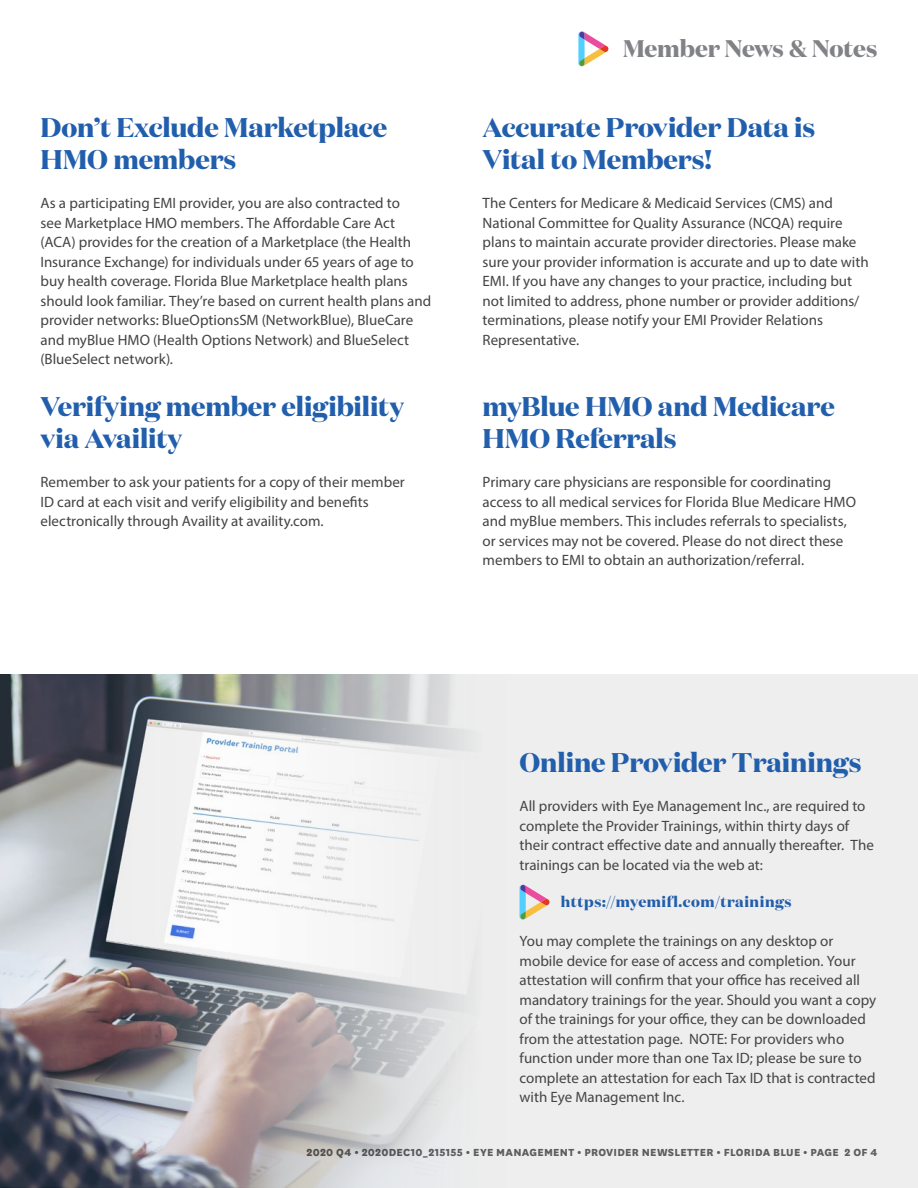
<style>
.page{position:relative;width:918px;height:1188px;background:#fff}
.page>*{position:absolute;margin:0;border:0;box-sizing:border-box;transform-origin:0 0}
.t1{font:700 27px/32.4px "Domaine Display";letter-spacing:-.005em;color:#215eac}
.t2{font:700 24px "Domaine Display";letter-spacing:-.005em;color:#808285}
.t3{font:15px/19.5px "Myriad Pro";color:#444344}
.t4{font:15px/19.5px "Myriad Pro";color:#444}
.t5{font:700 15px "Domaine Display";letter-spacing:.035em;color:#215eac}
.t6{font:800 12px "National";letter-spacing:.02em;color:#636466}
</style>
<div class="page">
<div style="left:160px;top:675px;width:758px;height:513px;background:#eee"></div>
<img style="left:0;top:675px;width:466px;height:513px">
<svg style="left:519px;top:885px;width:31px;height:35px"></svg>
<svg style="left:578px;top:31px;width:30px;height:35px"></svg>
<h1 class="t1" style="left:40px;top:111px;width:348px">Don’t Exclude Marketplace<br>HMO members</h1>
<p class="t3" style="left:40px;top:193px;width:392px">As a participating EMI provider, you are also contracted to<br>see Marketplace HMO members. The Affordable Care Act (ACA) provides for the creation of a Marketplace (the Health Insurance Exchange) for individuals under 65 years of age to buy health coverage. Florida Blue Marketplace health plans should look familiar. They’re based on current health plans and provider networks: BlueOptionsSM (NetworkBlue), BlueCare and myBlue HMO (Health Options Network) and BlueSelect (BlueSelect network).</p>
<h1 class="t1" style="left:40px;top:390px;width:365px">Verifying member eligibility via Availity</h1>
<p class="t3" style="left:40px;top:472px;width:366px">Remember to ask your patients for a copy of their member<br>ID card at each visit and verify eligibility and benefits electronically through Availity at availity.com.</p>
<h2 class="t2" style="left:623px;top:33px;width:256px">Member News &amp; Notes</h2>
<h1 class="t1" style="left:483px;top:111px;width:334px">Accurate Provider Data is<br>Vital to Members!</h1>
<p class="t3" style="left:483px;top:193px;width:388px">The Centers for Medicare &amp; Medicaid Services (CMS) and National Committee for Quality Assurance (NCQA) require plans to maintain accurate provider directories. Please make sure your provider information is accurate and up to date with EMI. If you have any changes to your practice, including but not limited to address, phone number or provider additions/ terminations, please notify your EMI Provider Relations Representative.</p>
<h1 class="t1" style="left:483px;top:390px;width:354px">myBlue HMO and Medicare<br>HMO Referrals</h1>
<p class="t3" style="left:483px;top:472px;width:375px">Primary care physicians are responsible for coordinating access to all medical services for Florida Blue Medicare HMO and myBlue members. This includes referrals to specialists, or services may not be covered. Please do not direct these members to EMI to obtain an authorization/referral.</p>
<h1 class="t1" style="left:520px;top:746px;width:344px">Online Provider Trainings</h1>
<p class="t4" style="left:520px;top:796px;width:356px">All providers with Eye Management Inc., are required to complete the Provider Trainings, within thirty days of their contract effective date and annually thereafter. The trainings can be located via the web at:</p>
<p class="t5" style="left:561px;top:892px;width:232px">https://myemifl.com/trainings</p>
<p class="t4" style="left:520px;top:931px;width:358px">You may complete the trainings on any desktop or mobile device for ease of access and completion. Your attestation will confirm that your office has received all mandatory trainings for the year. Should you want a copy of the trainings for your office, they can be downloaded from the attestation page. NOTE: For providers who function under more than one Tax ID; please be sure to complete an attestation for each Tax ID that is contracted with Eye Management Inc.</p>
<p class="t6" style="left:307px;top:1144px;width:572px">2020 Q4 • 2020DEC10_215155 • EYE MANAGEMENT • PROVIDER NEWSLETTER • FLORIDA BLUE • PAGE 2 OF 4</p>
</div>
